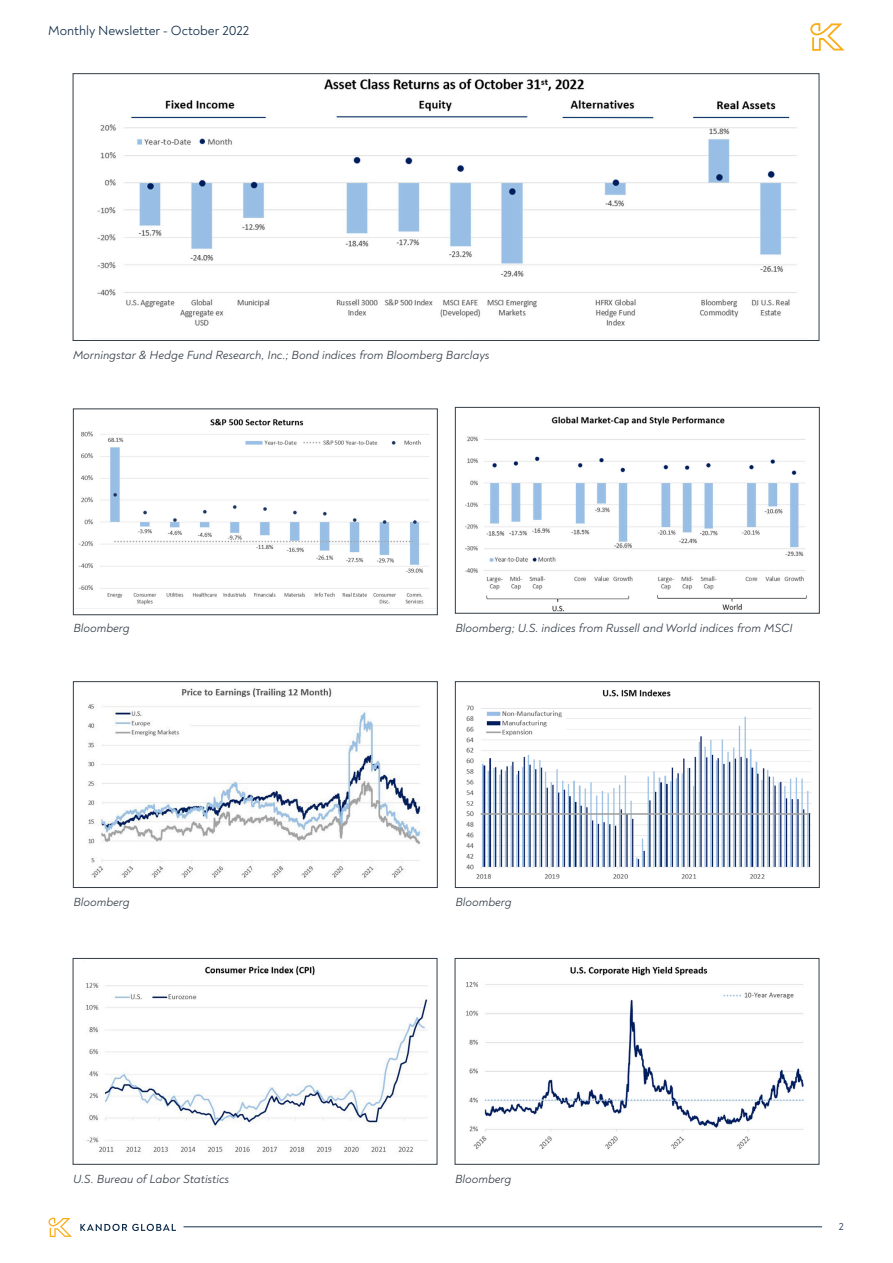
<style>
.page{position:relative;width:893px;height:1263px;background:#fff}
.page>*{position:absolute;margin:0;border:0;box-sizing:border-box;transform-origin:0 0}
.t1{font:13.5px "Noah";color:#132e49}
.t2{font:italic 12px "Noah";color:#323d47}
.t3{font:10.5px "Noah";color:#132e49}
</style>
<div class="page">
<hr style="left:184px;top:1226px;width:638px;height:1px;background:#132e49">
<svg style="left:810px;top:23px;width:35px;height:28px"></svg>
<svg style="left:80px;top:1224px;width:96px;height:7px"></svg>
<svg style="left:48px;top:1218px;width:24px;height:19px"></svg>
<img style="left:78px;top:418px;width:351px;height:187px">
<div style="left:73px;top:409px;width:364px;height:206px;border:1px solid #323d47"></div>
<img style="left:465px;top:416px;width:342px;height:195px">
<div style="left:455px;top:407px;width:364px;height:206px;border:1px solid #323d47"></div>
<img style="left:88px;top:688px;width:333px;height:190px">
<div style="left:73px;top:681px;width:364px;height:207px;border:1px solid #323d47"></div>
<img style="left:466px;top:689px;width:346px;height:190px">
<div style="left:455px;top:681px;width:364px;height:207px;border:1px solid #323d47"></div>
<img style="left:97px;top:78px;width:700px;height:248px">
<div style="left:73px;top:74px;width:746px;height:267px;border:1px solid #323d47"></div>
<img style="left:86px;top:966px;width:342px;height:186px">
<div style="left:73px;top:958px;width:364px;height:206px;border:1px solid #323d47"></div>
<img style="left:466px;top:966px;width:338px;height:184px">
<div style="left:455px;top:958px;width:364px;height:206px;border:1px solid #323d47"></div>
<p class="t1" style="left:48px;top:23px;width:202px">Monthly Newsletter - October 2022</p>
<p class="t2" style="left:73px;top:347px;width:418px">Morningstar &amp; Hedge Fund Research, Inc.; Bond indices from Bloomberg Barclays</p>
<p class="t2" style="left:73px;top:620px;width:58px">Bloomberg</p>
<p class="t2" style="left:455px;top:620px;width:339px">Bloomberg; U.S. indices from Russell and World indices from MSCI</p>
<p class="t2" style="left:73px;top:894px;width:58px">Bloomberg</p>
<p class="t2" style="left:455px;top:894px;width:58px">Bloomberg</p>
<p class="t2" style="left:73px;top:1171px;width:158px">U.S. Bureau of Labor Statistics</p>
<p class="t2" style="left:455px;top:1171px;width:58px">Bloomberg</p>
<p class="t3" style="left:839px;top:1220px;width:6px">2</p>
</div>
